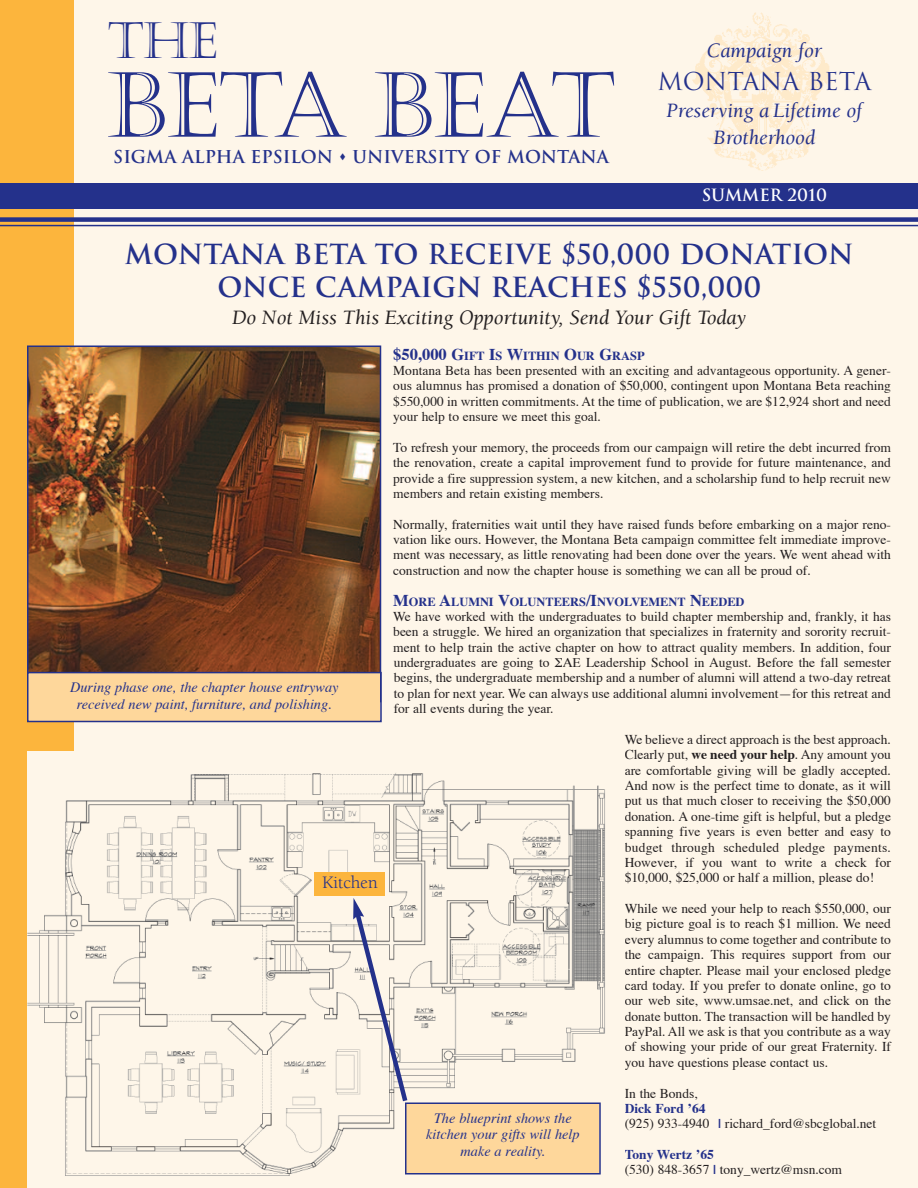
<style>
.page{position:relative;width:918px;height:1188px;background:#fff}
.page>*{position:absolute;margin:0;border:0;box-sizing:border-box;transform-origin:0 0}
.t1{font:90px "Castellar";color:#24318b}
.t2{font:49.95px "Castellar";color:#24318b}
.t3{font:700 27px/33px "Trajan";color:#24318b;text-align:center}
.t4{font:24px "Trajan";color:#24318b}
.t5{font:italic 21px "Berkeley";color:#231f20}
.t6{font:italic 21px/27px "Berkeley";color:#24318b;text-align:center}
.t7{font:18px "Berkeley";color:#24318b}
.t8{font:700 17.25px "Trajan";color:#24318b}
.t9{font:700 16.5px "Trajan";color:#fff}
.t10{font:italic 14.25px/16.5px "Times";color:#24318b;text-align:center}
.t11{font:13.5px/15.5px "Times";color:#231f20;text-align:justify}
.t12{font:700 12.3px "Times";color:#24318b}
.s1{font-size:16.5px}
.s2{font-weight:700}
.s3{font-weight:700;color:#24318b}
</style>
<div class="page">
<div style="left:27px;top:0;width:891px;height:1188px;background:#fef6e9"></div>
<div style="left:0;top:0;width:74px;height:1188px;background:#fcb53d"></div>
<img style="left:692px;top:12px;width:140px;height:159px">
<div style="left:0;top:184px;width:918px;height:25px;background:#24318b"></div>
<div style="left:0;top:217px;width:918px;height:5px;background:#24318b"></div>
<hr style="left:0;top:225px;width:918px;height:1px;background:#24318b">
<img style="left:30px;top:348px;width:348px;height:324px">
<div style="left:27px;top:345px;width:354px;height:357px;border:2px solid #24318b"></div>
<img style="left:27px;top:752px;width:578px;height:436px">
<div style="left:315px;top:872px;width:70px;height:24px;background:#fcb53d"></div>
<div style="left:406px;top:1104px;width:193px;height:69px;background:#fed79b"></div>
<div style="left:405px;top:1102px;width:196px;height:72px;border:2px solid #24318b"></div>
<svg style="left:352px;top:898px;width:59px;height:208px"></svg>
<div style="left:28px;top:673px;width:352px;height:48px;background:#fed79b"></div>
<div style="left:27px;top:672px;width:355px;height:50px;border:2px solid #24318b"></div>
<h2 class="t2" style="left:108px;top:11px;width:111px">THE</h2>
<h1 class="t1" style="left:107px;top:53px;width:510px">BETA BEAT</h1>
<p class="t8" style="left:113px;top:147px;width:497px">SIGMA ALPHA EPSILON ▲ UNIVERSITY OF MONTANA</p>
<h3 class="t6" style="left:707px;top:39px;width:117px">Campaign for</h3>
<h3 class="t4" style="left:658px;top:68px;width:215px">MONTANA BETA</h3>
<h3 class="t6" style="left:667px;top:99px;width:197px">Preserving a Lifetime of<br>Brotherhood</h3>
<p class="t9" style="left:702px;top:186px;width:127px">SUMMER 2010</p>
<h3 class="t3" style="left:125px;top:238px;width:730px">MONTANA BETA TO RECEIVE $50,000 DONATION<br>ONCE CAMPAIGN REACHES $550,000</h3>
<h3 class="t5" style="left:232px;top:309px;width:516px">Do Not Miss This Exciting Opportunity, Send Your Gift Today</h3>
<p class="t12" style="left:393px;top:350px;width:253px"><span class="s1">$50,000 G</span>IFT <span class="s1">I</span>S <span class="s1">W</span>ITHIN <span class="s1">O</span>UR <span class="s1">G</span>RASP</p>
<p class="t11" style="left:393px;top:364px;width:499px">Montana Beta has been presented with an exciting and advantageous opportunity. A gener&shy;ous alumnus has promised a donation of $50,000, contingent upon Montana Beta reaching $550,000 in written commitments. At the time of publication, we are $12,924 short and need your help to ensure we meet this goal.</p>
<p class="t11" style="left:393px;top:441px;width:499px">To refresh your memory, the proceeds from our campaign will retire the debt incurred from the renovation, create a capital improvement fund to provide for future maintenance, and provide a fire suppression system, a new kitchen, and a scholarship fund to help recruit new members and retain existing members.</p>
<p class="t11" style="left:393px;top:518px;width:499px">Normally, fraternities wait until they have raised funds before embarking on a major reno&shy;vation like ours. However, the Montana Beta campaign committee felt immediate improve&shy;ment was necessary, as little renovating had been done over the years. We went ahead with construction and now the chapter house is something we can all be proud of.</p>
<p class="t12" style="left:393px;top:596px;width:353px"><span class="s1">M</span>ORE <span class="s1">A</span>LUMNI <span class="s1">V</span>OLUNTEERS<span class="s1">/I</span>NVOLVEMENT <span class="s1">N</span>EEDED</p>
<p class="t11" style="left:393px;top:610px;width:499px">We have worked with the undergraduates to build chapter membership and, frankly, it has been a struggle. We hired an organization that specializes in fraternity and sorority recruit&shy;ment to help train the active chapter on how to attract quality members. In addition, four undergraduates are going to</p>
<p class="t11" style="left:394px;top:656px;width:499px;text-indent:192px">Leadership School in August. Before the fall semester begins, the undergraduate membership and a number of alumni will attend a two-day retreat to plan for next year. We can always use additional alumni involvement—for this retreat and for all events during the year.</p>
<p class="t11" style="left:625px;top:733px;width:268px">We believe a direct approach is the best approach.<br>Clearly put, <span class="s2">WE NEED YOUR HELP</span>. Any amount you are comfortable giving will be gladly accepted.<br>And now is the perfect time to donate, as it will put us that much closer to receiving the $50,000 donation. A one-time gift is helpful, but a pledge spanning five years is even better and easy to budget through scheduled pledge payments.<br>However, if you want to write a check for $10,000, $25,000 or half a million, please do!</p>
<p class="t11" style="left:625px;top:902px;width:268px">While we need your help to reach $550,000, our big picture goal is to reach $1 million. We need every alumnus to come together and contribute to the campaign. This requires support from our entire chapter. Please mail your enclosed pledge card today. If you prefer to donate online, go to our web site, www.umsae.net, and click on the donate button. The transaction will be handled by PayPal. All we ask is that you contribute as a way of showing your pride of our great Fraternity. If you have questions please contact us.</p>
<p class="t11" style="left:625px;top:1086px;width:75px">In the Bonds,</p>
<p class="t11" style="left:625px;top:1102px;width:253px"><span class="s3">DICK FORD ’64<br></span>(925) 933-4940 <span class="s3">|</span> richard_ford@sbcglobal.net</p>
<p class="t11" style="left:625px;top:1148px;width:219px"><span class="s3">TONY WERTZ ’65<br></span>(530) 848-3657 <span class="s3">|</span> tony_wertz@msn.com</p>
<p class="t10" style="left:70px;top:680px;width:270px">During phase one, the chapter house entryway received new paint, furniture, and polishing.</p>
<h3 class="t7" style="left:322px;top:875px;width:57px">Kitchen</h3>
<p class="t10" style="left:426px;top:1111px;width:155px">The blueprint shows the kitchen your gifts will help make a reality.</p>
</div>
